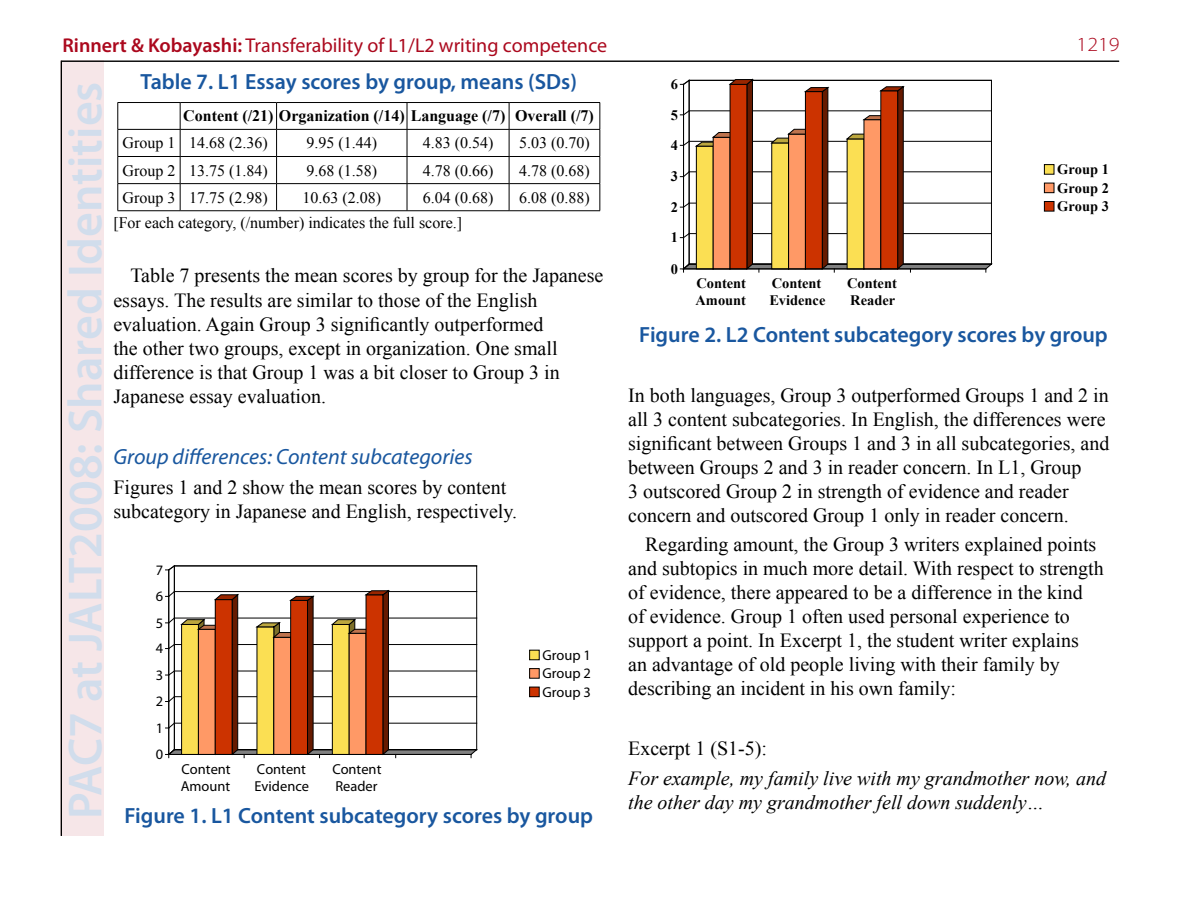
<style>
.page{position:relative;width:1191px;height:908px;background:#fff}
.page>*{position:absolute;margin:0;border:0;box-sizing:border-box;transform-origin:0 0}
.t1{font:600 48px "Myriad Pro";color:#d1ddec}
.t2{font:600 22px "Myriad Pro";color:#19579f}
.t3{font:italic 22px "Myriad Pro";color:#19579f}
.t4{font:20px/24px "Times New Roman";color:#000}
.t5{font:italic 20px/24px "Times New Roman";color:#000}
.t6{font:20px "Myriad Pro";color:#ab081d}
.t7{font:300 20px "Myriad Pro";color:#ab081d;scale:1.1 1}
.t8{font:16px "Times New Roman";color:#000}
.t9{font:700 16px "Times New Roman";color:#000}
.t10{font:14.4px/16.8px "Myriad Pro";color:#000}
.t11{font:700 14.4px/16.8px "Times New Roman";color:#000}
.s1{font-weight:600}
</style>
<div class="page">
<div style="left:60px;top:61px;width:44px;height:774px;background:#f6e6e8"></div>
<hr style="left:61px;top:61px;width:1px;height:774px;background:#000">
<hr style="left:61px;top:61px;width:1058px;height:1px;background:#000">
<hr style="left:117px;top:102px;width:63px;height:1px;background:#000">
<hr style="left:180px;top:102px;width:96px;height:1px;background:#000">
<hr style="left:276px;top:102px;width:131px;height:1px;background:#000">
<hr style="left:407px;top:102px;width:102px;height:1px;background:#000">
<hr style="left:509px;top:102px;width:91px;height:1px;background:#000">
<hr style="left:117px;top:129px;width:63px;height:1px;background:#000">
<hr style="left:180px;top:129px;width:96px;height:1px;background:#000">
<hr style="left:276px;top:129px;width:131px;height:1px;background:#000">
<hr style="left:407px;top:129px;width:102px;height:1px;background:#000">
<hr style="left:509px;top:129px;width:91px;height:1px;background:#000">
<hr style="left:117px;top:156px;width:63px;height:1px;background:#000">
<hr style="left:180px;top:156px;width:96px;height:1px;background:#000">
<hr style="left:276px;top:156px;width:131px;height:1px;background:#000">
<hr style="left:407px;top:156px;width:102px;height:1px;background:#000">
<hr style="left:509px;top:156px;width:91px;height:1px;background:#000">
<svg style="left:117px;top:103px;width:1px;height:107px"></svg>
<hr style="left:117px;top:183px;width:63px;height:1px;background:#000">
<hr style="left:117px;top:210px;width:63px;height:1px;background:#000">
<svg style="left:180px;top:103px;width:1px;height:107px"></svg>
<hr style="left:180px;top:183px;width:96px;height:1px;background:#000">
<hr style="left:180px;top:210px;width:96px;height:1px;background:#000">
<svg style="left:276px;top:103px;width:1px;height:107px"></svg>
<hr style="left:276px;top:183px;width:131px;height:1px;background:#000">
<hr style="left:276px;top:210px;width:131px;height:1px;background:#000">
<svg style="left:407px;top:103px;width:1px;height:107px"></svg>
<hr style="left:407px;top:183px;width:102px;height:1px;background:#000">
<hr style="left:407px;top:210px;width:102px;height:1px;background:#000">
<svg style="left:509px;top:103px;width:1px;height:107px"></svg>
<svg style="left:599px;top:103px;width:1px;height:107px"></svg>
<hr style="left:509px;top:183px;width:91px;height:1px;background:#000">
<hr style="left:509px;top:210px;width:91px;height:1px;background:#000">
<svg style="left:165px;top:565px;width:312px;height:192px"></svg>
<div style="left:529px;top:649px;width:10px;height:10px;background:#fbdf53"></div>
<div style="left:529px;top:649px;width:10px;height:10px;border:1px solid #000"></div>
<div style="left:529px;top:668px;width:10px;height:10px;background:#f96"></div>
<div style="left:529px;top:668px;width:10px;height:10px;border:1px solid #000"></div>
<div style="left:529px;top:686px;width:10px;height:10px;background:#c30"></div>
<div style="left:529px;top:686px;width:10px;height:10px;border:1px solid #000"></div>
<svg style="left:680px;top:78px;width:312px;height:194px"></svg>
<div style="left:1044px;top:164px;width:10px;height:10px;background:#fbdf53"></div>
<div style="left:1044px;top:164px;width:10px;height:10px;border:1px solid #000"></div>
<div style="left:1044px;top:183px;width:10px;height:9px;background:#f96"></div>
<div style="left:1044px;top:182px;width:10px;height:11px;border:1px solid #000"></div>
<div style="left:1044px;top:201px;width:10px;height:10px;background:#c30"></div>
<div style="left:1044px;top:201px;width:10px;height:10px;border:1px solid #000"></div>
<p class="t6" style="left:62px;top:33px;width:546px"><span class="s1">Rinnert &amp; Kobayashi:</span> Transferability of L1/L2 writing competence</p>
<p class="t7" style="left:1076px;top:32px;width:41px">1219</p>
<h1 class="t1" style="left:55px;top:818px;width:738px;rotate:-90deg">PAC7 at JALT2008: Shared Identities</h1>
<p class="t2" style="left:141px;top:67px;width:438px">Table 7. L1 Essay scores by group, means (SDs)</p>
<p class="t9" style="left:183px;top:107px;width:412px">Content (/21) Organization (/14) Language (/7) Overall (/7)</p>
<p class="t8" style="left:122px;top:134px;width:147px">Group 1 14.68 (2.36)</p>
<p class="t8" style="left:306px;top:134px;width:72px">9.95 (1.44)</p>
<p class="t8" style="left:423px;top:134px;width:72px">4.83 (0.54)</p>
<p class="t8" style="left:519px;top:134px;width:72px">5.03 (0.70)</p>
<p class="t8" style="left:122px;top:161px;width:147px">Group 2 13.75 (1.84)</p>
<p class="t8" style="left:306px;top:161px;width:72px">9.68 (1.58)</p>
<p class="t8" style="left:423px;top:161px;width:72px">4.78 (0.66)</p>
<p class="t8" style="left:519px;top:161px;width:72px">4.78 (0.68)</p>
<p class="t8" style="left:122px;top:188px;width:147px">Group 3 17.75 (2.98)</p>
<p class="t8" style="left:302px;top:188px;width:80px">10.63 (2.08)</p>
<p class="t8" style="left:423px;top:188px;width:72px">6.04 (0.68)</p>
<p class="t8" style="left:519px;top:188px;width:72px">6.08 (0.88)</p>
<p class="t8" style="left:113px;top:213px;width:350px">[For each category, (/number) indicates the full score.]</p>
<p class="t4" style="left:113px;top:263px;width:491px;text-indent:17px">Table 7 presents the mean scores by group for the Japanese essays. The results are similar to those of the English evaluation. Again Group 3 significantly outperformed<br>the other two groups, except in organization. One small difference is that Group 1 was a bit closer to Group 3 in Japanese essay evaluation.</p>
<p class="t11" style="left:670px;top:76px;width:9px">6</p>
<p class="t11" style="left:670px;top:106px;width:9px">5</p>
<p class="t11" style="left:670px;top:137px;width:9px">4</p>
<p class="t11" style="left:1057px;top:160px;width:53px;line-height:18.4px;text-align:justify">Group 1<br>Group 2<br>Group 3</p>
<p class="t11" style="left:670px;top:168px;width:9px">3</p>
<p class="t11" style="left:670px;top:198px;width:9px">2</p>
<p class="t11" style="left:670px;top:229px;width:9px">1</p>
<p class="t11" style="left:670px;top:260px;width:9px">0</p>
<p class="t11" style="left:695px;top:275px;width:52px">Content<br>Amount</p>
<p class="t11" style="left:769px;top:275px;width:58px">Content<br>Evidence</p>
<p class="t11" style="left:847px;top:275px;width:51px">Content<br>Reader</p>
<p class="t2" style="left:639px;top:320px;width:470px">Figure 2. L2 Content subcategory scores by group</p>
<p class="t4" style="left:628px;top:382px;width:483px">In both languages, Group 3 outperformed Groups 1 and 2 in all 3 content subcategories. In English, the differences were significant between Groups 1 and 3 in all subcategories, and between Groups 2 and 3 in reader concern. In L1, Group<br>3 outscored Group 2 in strength of evidence and reader concern and outscored Group 1 only in reader concern.</p>
<p class="t4" style="left:628px;top:532px;width:477px;text-indent:17px">Regarding amount, the Group 3 writers explained points and subtopics in much more detail. With respect to strength of evidence, there appeared to be a difference in the kind of evidence. Group 1 often used personal experience to support a point. In Excerpt 1, the student writer explains<br>an advantage of old people living with their family by describing an incident in his own family:</p>
<p class="t3" style="left:113px;top:443px;width:361px">Group differences: Content subcategories</p>
<p class="t4" style="left:113px;top:475px;width:405px">Figures 1 and 2 show the mean scores by content subcategory in Japanese and English, respectively.</p>
<p class="t10" style="left:156px;top:561px;width:9px">7</p>
<p class="t10" style="left:156px;top:587px;width:9px">6</p>
<p class="t10" style="left:156px;top:614px;width:9px">5</p>
<p class="t10" style="left:156px;top:639px;width:9px">4</p>
<p class="t10" style="left:542px;top:645px;width:50px;line-height:18.4px;text-align:justify">Group 1<br>Group 2<br>Group 3</p>
<p class="t10" style="left:156px;top:666px;width:9px">3</p>
<p class="t10" style="left:156px;top:692px;width:9px">2</p>
<p class="t10" style="left:156px;top:719px;width:9px">1</p>
<p class="t4" style="left:628px;top:735px;width:140px">Excerpt 1 (S1-5):</p>
<p class="t5" style="left:628px;top:765px;width:479px">For example, my family live with my grandmother now, and the other day my grandmother fell down suddenly…</p>
<p class="t10" style="left:156px;top:745px;width:9px">0</p>
<p class="t10" style="left:181px;top:759px;width:51px">Content<br>Amount</p>
<p class="t10" style="left:254px;top:759px;width:56px">Content<br>Evidence</p>
<p class="t10" style="left:332px;top:759px;width:51px">Content<br>Reader</p>
<p class="t2" style="left:124px;top:801px;width:470px">Figure 1. L1 Content subcategory scores by group</p>
</div>
